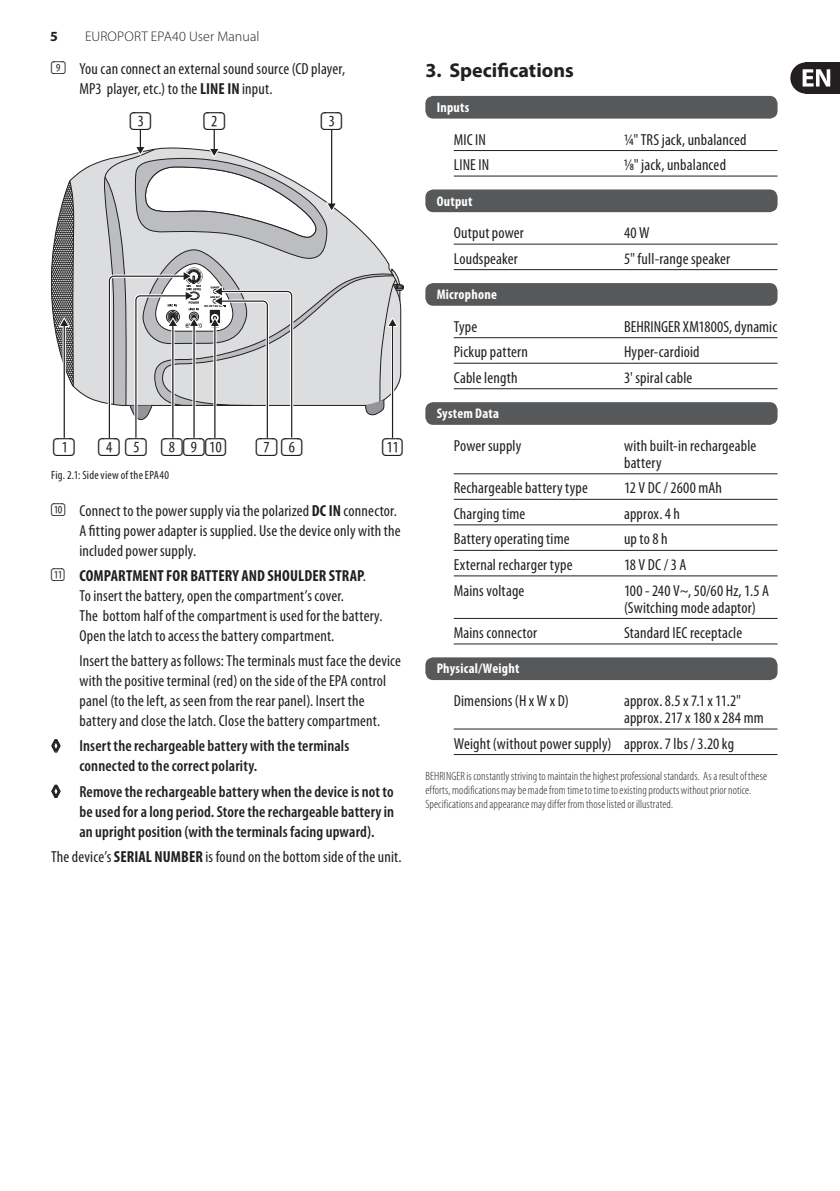
<style>
.page{position:relative;width:840px;height:1191px;background:#fff}
.page>*{position:absolute;margin:0;border:0;box-sizing:border-box;transform-origin:0 0}
.t1{font:24px "SQF Round Cond 1 D V1";color:#231f20}
.t2{font:24px "SQF Round Cond 2 D V1";color:#231f20}
._1__Chapter{font:700 20px "Myriad Pro";color:#231f20}
.TEC_-_Entry{font:condensed 16px/17px "Myriad Pro";letter-spacing:.01em;color:#231f20}
.SQ_Num_10{font:condensed 16px/19.8px "Myriad Pro";letter-spacing:.01em;color:#231f20}
.Notice{font:600 condensed 16px/19.8px "Myriad Pro";letter-spacing:.01em;color:#231f20}
.No_Num_Indent_1{font:condensed 16px/19.8px "Myriad Pro";letter-spacing:.01em;color:#231f20}
.SQ_Num_2-9{font:condensed 16px/19.8px "Myriad Pro";letter-spacing:.01em;color:#231f20}
.GENERAL_Text{font:condensed 16px "Myriad Pro";letter-spacing:.01em;color:#231f20}
.t3{font:700 condensed 14px "Myriad Pro";letter-spacing:.02em;color:#fff}
.t4{font:300 14px "Myriad Pro";letter-spacing:.01em;color:#231f20}
.t5{font:700 14px "Myriad Pro";color:#231f20}
.TEC_-_Footnote{font:300 condensed 12px/14.2px "Myriad Pro";letter-spacing:.01em;color:#231f20}
.t6{font:condensed 12px "Myriad Pro";letter-spacing:.02em;color:#231f20}
.t7{font:3px "Eurostile Black DTC";color:#231f20;scale:.95 1}
.s1{font-family:"SQF Round Cond 1 D V1";font-stretch:normal;font-size:17px}
.s2{font-weight:700}
.s3{font-family:"SQF Round Cond 2 D V1"}
.s4{font-family:"SQF Round Cond 2 D V1";font-stretch:normal;font-size:17px}
.s5{font-weight:700;font-stretch:normal;font-size:17px}
</style>
<div class="page">
<svg style="left:51px;top:130px;width:352px;height:309px"></svg>
<svg style="left:52px;top:739px;width:8px;height:13px"></svg>
<svg style="left:52px;top:785px;width:8px;height:12px"></svg>
<hr style="left:453px;top:150px;width:324px;height:1px;background:#231f20">
<hr style="left:453px;top:176px;width:324px;height:1px;background:#231f20">
<hr style="left:453px;top:244px;width:324px;height:1px;background:#231f20">
<hr style="left:453px;top:269px;width:324px;height:1px;background:#231f20">
<hr style="left:453px;top:337px;width:324px;height:1px;background:#231f20">
<hr style="left:453px;top:363px;width:324px;height:1px;background:#231f20">
<hr style="left:453px;top:388px;width:324px;height:1px;background:#231f20">
<hr style="left:453px;top:473px;width:324px;height:1px;background:#231f20">
<hr style="left:453px;top:499px;width:324px;height:1px;background:#231f20">
<hr style="left:453px;top:524px;width:324px;height:1px;background:#231f20">
<hr style="left:453px;top:550px;width:324px;height:1px;background:#231f20">
<hr style="left:453px;top:575px;width:324px;height:1px;background:#231f20">
<hr style="left:453px;top:618px;width:324px;height:1px;background:#231f20">
<hr style="left:453px;top:643px;width:324px;height:1px;background:#231f20">
<hr style="left:453px;top:728px;width:324px;height:1px;background:#231f20">
<hr style="left:453px;top:754px;width:324px;height:1px;background:#231f20">
<div style="left:425px;top:96px;width:352px;height:23px;background:#57585a;border-radius:8px"></div>
<div style="left:425px;top:189px;width:352px;height:23px;background:#57585a;border-radius:8px"></div>
<div style="left:425px;top:283px;width:352px;height:23px;background:#57585a;border-radius:8px"></div>
<div style="left:425px;top:402px;width:352px;height:23px;background:#57585a;border-radius:8px"></div>
<div style="left:425px;top:657px;width:352px;height:23px;background:#57585a;border-radius:8px"></div>
<svg style="left:789px;top:62px;width:32px;height:32px"></svg>
<div style="left:805px;top:62px;width:34px;height:32px;background:#231f20"></div>
<svg style="left:802px;top:69px;width:27px;height:18px"></svg>
<p class="t5" style="left:50px;top:27px;width:9px">5</p>
<p class="t4" style="left:85px;top:28px;width:176px">EUROPORT EPA40 User Manual</p>
<p class="SQ_Num_2-9" style="left:79px;top:58px;width:267px;text-indent:-28px"><span class="s1">(9)</span> You can connect an external sound source (CD player,<br>MP3 player, etc.) to the <span class="s2">LINE IN</span> input.</p>
<p class="t1" style="left:130px;top:112px;width:97px">(3) (2)</p>
<p class="t1" style="left:320px;top:112px;width:23px">(3)</p>
<p class="t7" style="left:204px;top:304px;width:21px">DC IN 18V 3A</p>
<p class="t1" style="left:98px;top:438px;width:206px">(4) (5) (8)(9)<span class="s3">(10)</span> (7) (6)</p>
<p class="t2" style="left:382px;top:438px;width:22px">(11)</p>
<p class="t6" style="left:51px;top:468px;width:119px">Fig. 2.1: Side view of the EPA40</p>
<p class="SQ_Num_10" style="left:79px;top:501px;width:322px;text-indent:-28px"><span class="s4">(10)</span> Connect to the power supply via the polarized <span class="s2">DC IN</span> connector.<br>A fitting power adapter is supplied. Use the device only with the included power supply.</p>
<p class="SQ_Num_10" style="left:79px;top:566px;width:304px;text-indent:-28px"><span class="s4">(11)</span> <span class="s2">COMPARTMENT FOR BATTERY AND SHOULDER STRAP</span>.<br>To insert the battery, open the compartment’s cover.<br>The bottom half of the compartment is used for the battery.<br>Open the latch to access the battery compartment.</p>
<p class="No_Num_Indent_1" style="left:79px;top:651px;width:323px">Insert the battery as follows: The terminals must face the device with the positive terminal (red) on the side of the EPA control panel (to the left, as seen from the rear panel). Insert the battery and close the latch. Close the battery compartment.</p>
<p class="Notice" style="left:79px;top:736px;width:271px;text-indent:-28px"><span class="s5">◊</span> Insert the rechargeable battery with the terminals connected to the correct polarity.</p>
<p class="Notice" style="left:79px;top:782px;width:316px;text-align:justify;text-indent:-28px"><span class="s5">◊</span> Remove the rechargeable battery when the device is not to be used for a long period. Store the rechargeable battery in an upright position (with the terminals facing upward).</p>
<p class="GENERAL_Text" style="left:51px;top:847px;width:352px">The device’s <span class="s2">SERIAL NUMBER</span> is found on the bottom side of the unit.</p>
<p class="t1" style="left:53px;top:438px;width:23px">(1)</p>
<p class="_1__Chapter" style="left:425px;top:57px;width:150px">3. Specifications</p>
<p class="t3" style="left:436px;top:99px;width:34px">Inputs</p>
<p class="TEC_-_Entry" style="left:453px;top:131px;width:34px">MIC IN</p>
<p class="TEC_-_Entry" style="left:623px;top:131px;width:124px">¼" TRS jack, unbalanced</p>
<p class="TEC_-_Entry" style="left:453px;top:156px;width:37px">LINE IN</p>
<p class="TEC_-_Entry" style="left:623px;top:156px;width:103px">1/8" jack, unbalanced</p>
<p class="t3" style="left:436px;top:192px;width:37px">Output</p>
<p class="TEC_-_Entry" style="left:453px;top:224px;width:72px">Output power</p>
<p class="TEC_-_Entry" style="left:623px;top:224px;width:27px">40 W</p>
<p class="TEC_-_Entry" style="left:453px;top:250px;width:66px">Loudspeaker</p>
<p class="TEC_-_Entry" style="left:623px;top:250px;width:108px">5" full-range speaker</p>
<p class="t3" style="left:436px;top:286px;width:62px">Microphone</p>
<p class="TEC_-_Entry" style="left:453px;top:318px;width:25px">Type</p>
<p class="TEC_-_Entry" style="left:623px;top:318px;width:154px">BEHRINGER XM1800S, dynamic</p>
<p class="TEC_-_Entry" style="left:453px;top:343px;width:76px">Pickup pattern</p>
<p class="TEC_-_Entry" style="left:623px;top:343px;width:77px">Hyper-cardioid</p>
<p class="TEC_-_Entry" style="left:453px;top:369px;width:65px">Cable length</p>
<p class="TEC_-_Entry" style="left:623px;top:369px;width:70px">3' spiral cable</p>
<p class="t3" style="left:436px;top:405px;width:64px">System Data</p>
<p class="TEC_-_Entry" style="left:453px;top:437px;width:69px">Power supply</p>
<p class="TEC_-_Entry" style="left:623px;top:437px;width:134px">with built-in rechargeable battery</p>
<p class="TEC_-_Entry" style="left:453px;top:479px;width:136px">Rechargeable battery type</p>
<p class="TEC_-_Entry" style="left:623px;top:479px;width:99px">12 V DC / 2600 mAh</p>
<p class="TEC_-_Entry" style="left:453px;top:505px;width:73px">Charging time</p>
<p class="TEC_-_Entry" style="left:623px;top:505px;width:58px">approx. 4 h</p>
<p class="TEC_-_Entry" style="left:453px;top:530px;width:117px">Battery operating time</p>
<p class="TEC_-_Entry" style="left:623px;top:530px;width:45px">up to 8 h</p>
<p class="TEC_-_Entry" style="left:453px;top:556px;width:120px">External recharger type</p>
<p class="TEC_-_Entry" style="left:623px;top:556px;width:64px">18 V DC / 3 A</p>
<p class="TEC_-_Entry" style="left:453px;top:581px;width:72px">Mains voltage</p>
<p class="TEC_-_Entry" style="left:623px;top:581px;width:146px">100 - 240 V~, 50/60 Hz, 1.5 A (Switching mode adaptor)</p>
<p class="TEC_-_Entry" style="left:453px;top:624px;width:85px">Mains connector</p>
<p class="TEC_-_Entry" style="left:623px;top:624px;width:120px">Standard IEC receptacle</p>
<p class="t3" style="left:436px;top:660px;width:84px">Physical/Weight</p>
<p class="TEC_-_Entry" style="left:453px;top:692px;width:116px">Dimensions (H x W x D)</p>
<p class="TEC_-_Entry" style="left:623px;top:692px;width:141px">approx. 8.5 x 7.1 x 11.2" approx. 217 x 180 x 284 mm</p>
<p class="TEC_-_Entry" style="left:453px;top:734px;width:281px">Weight (without power supply) approx. 7 lbs / 3.20 kg</p>
<p class="TEC_-_Footnote" style="left:425px;top:769px;width:343px">BEHRINGER is constantly striving to maintain the highest professional standards. As a result of these efforts, modifications may be made from time to time to existing products without prior notice.<br>Specifications and appearance may differ from those listed or illustrated.</p>
</div>
